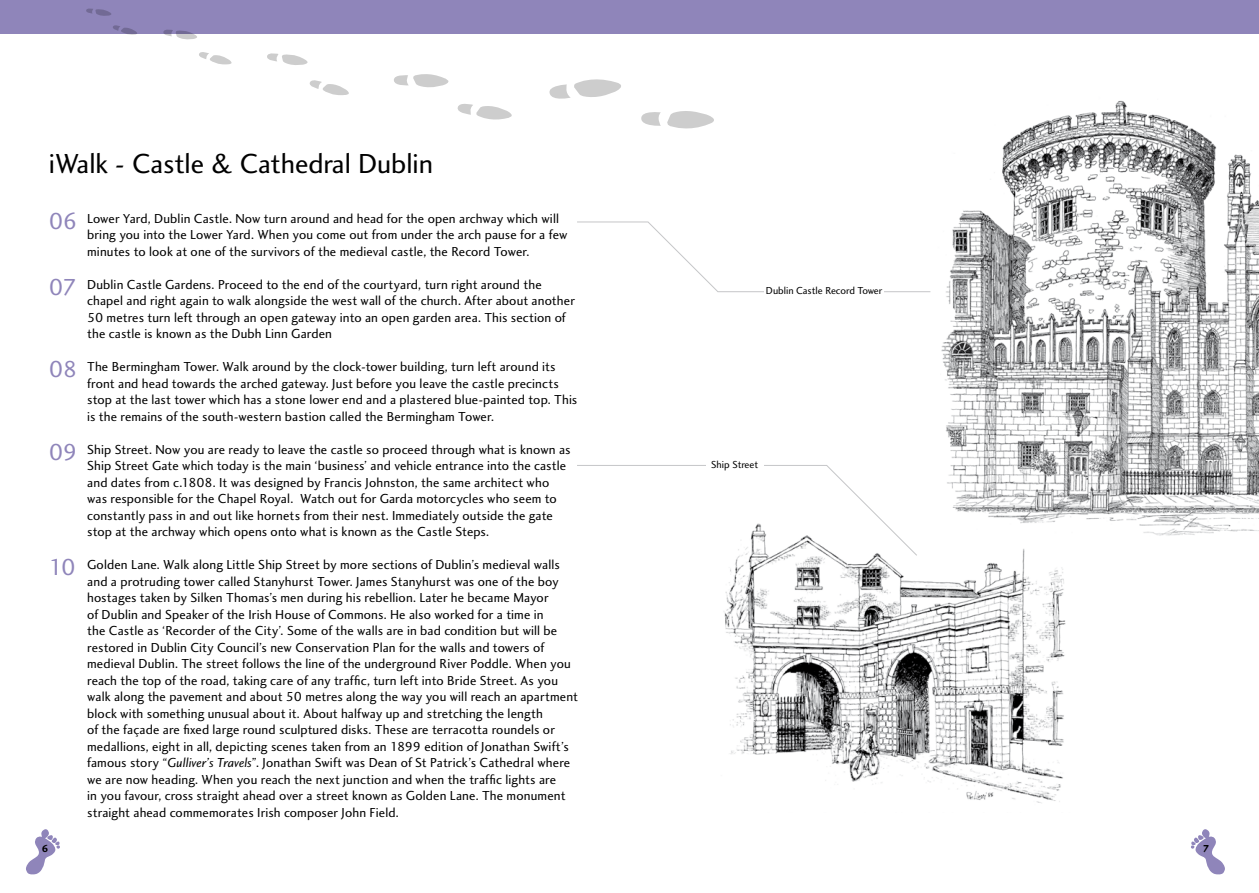
<style>
.page{position:relative;width:1259px;height:893px;background:#fff}
.page>*{position:absolute;margin:0;border:0;box-sizing:border-box;transform-origin:0 0}
.t1{font:28.5px "Charlotte Sans Book Plain";color:#000}
.t2{font:13.5px/16.5px "Charlotte Sans Book Plain";letter-spacing:.01em;color:#000}
.t3{font:10.5px "Charlotte Sans Book Plain";color:#000}
.t4{font:10.5px "Charlotte Sans Bold Plain";color:#000}
.s1{font-size:24px;color:#8f85ba}
.s2{font-family:"Charlotte Sans Book Italic Plain"}
</style>
<div class="page">
<div style="left:0;top:0;width:1259px;height:34px;background:#8f85ba"></div>
<img style="left:941px;top:100px;width:318px;height:436px">
<svg style="left:26px;top:829px;width:34px;height:46px"></svg>
<svg style="left:1191px;top:829px;width:34px;height:46px"></svg>
<svg style="left:86px;top:8px;width:25px;height:8px"></svg>
<svg style="left:113px;top:25px;width:24px;height:10px"></svg>
<svg style="left:163px;top:29px;width:34px;height:11px"></svg>
<svg style="left:199px;top:52px;width:33px;height:13px"></svg>
<svg style="left:267px;top:53px;width:41px;height:12px"></svg>
<svg style="left:309px;top:80px;width:40px;height:15px"></svg>
<svg style="left:394px;top:74px;width:55px;height:14px"></svg>
<svg style="left:457px;top:104px;width:55px;height:16px"></svg>
<svg style="left:549px;top:79px;width:72px;height:20px"></svg>
<svg style="left:641px;top:111px;width:73px;height:18px"></svg>
<svg style="left:577px;top:222px;width:354px;height:70px"></svg>
<div style="left:764px;top:287px;width:120px;height:16px;background:#fff"></div>
<img style="left:723px;top:506px;width:353px;height:297px">
<svg style="left:577px;top:465px;width:340px;height:91px"></svg>
<div style="left:706px;top:461px;width:57px;height:15px;background:#fff"></div>
<h1 class="t1" style="left:49px;top:147px;width:386px">iWalk - Castle &amp; Cathedral Dublin</h1>
<p class="t2" style="left:87px;top:210px;width:482px;text-indent:-38px"><span class="s1">06</span> Lower Yard, Dublin Castle. Now turn around and head for the open archway which will bring you into the Lower Yard. When you come out from under the arch pause for a few minutes to look at one of the survivors of the medieval castle, the Record Tower.</p>
<p class="t2" style="left:87px;top:276px;width:489px;text-indent:-38px"><span class="s1">07</span> Dublin Castle Gardens. Proceed to the end of the courtyard, turn right around the chapel and right again to walk alongside the west wall of the church. After about another 50 metres turn left through an open gateway into an open garden area. This section of the castle is known as the Dubh Linn Garden</p>
<p class="t2" style="left:87px;top:358px;width:492px;text-indent:-38px"><span class="s1">08</span> The Bermingham Tower. Walk around by the clock-tower building, turn left around its front and head towards the arched gateway. Just before you leave the castle precincts stop at the last tower which has a stone lower end and a plastered blue-painted top. This is the remains of the south-western bastion called the Bermingham Tower.</p>
<p class="t2" style="left:87px;top:441px;width:485px;text-indent:-38px"><span class="s1">09</span> Ship Street. Now you are ready to leave the castle so proceed through what is known as Ship Street Gate which today is the main ‘business’ and vehicle entrance into the castle and dates from c.1808. It was designed by Francis Johnston, the same architect who was responsible for the Chapel Royal. Watch out for Garda motorcycles who seem to constantly pass in and out like hornets from their nest. Immediately outside the gate stop at the archway which opens onto what is known as the Castle Steps.</p>
<p class="t2" style="left:87px;top:556px;width:492px;text-indent:-38px"><span class="s1">10</span> Golden Lane. Walk along Little Ship Street by more sections of Dublin’s medieval walls and a protruding tower called Stanyhurst Tower. James Stanyhurst was one of the boy hostages taken by Silken Thomas’s men during his rebellion. Later he became Mayor<br>of Dublin and Speaker of the Irish House of Commons. He also worked for a time in<br>the Castle as ‘Recorder of the City’. Some of the walls are in bad condition but will be restored in Dublin City Council’s new Conservation Plan for the walls and towers of medieval Dublin. The street follows the line of the underground River Poddle. When you reach the top of the road, taking care of any traffic, turn left into Bride Street. As you walk along the pavement and about 50 metres along the way you will reach an apartment block with something unusual about it. About halfway up and stretching the length<br>of the façade are fixed large round sculptured disks. These are terracotta roundels or medallions, eight in all, depicting scenes taken from an 1899 edition of Jonathan Swift’s famous story “<span class="s2">Gulliver’s Travels</span>”. Jonathan Swift was Dean of St Patrick’s Cathedral where we are now heading. When you reach the next junction and when the traffic lights are<br>in you favour, cross straight ahead over a street known as Golden Lane. The monument straight ahead commemorates Irish composer John Field.</p>
<p class="t3" style="left:766px;top:284px;width:118px">Dublin Castle Record Tower</p>
<p class="t3" style="left:711px;top:459px;width:48px">Ship Street</p>
<p class="t4" style="left:42px;top:842px;width:8px">6</p>
<p class="t4" style="left:1202px;top:842px;width:8px">7</p>
</div>
